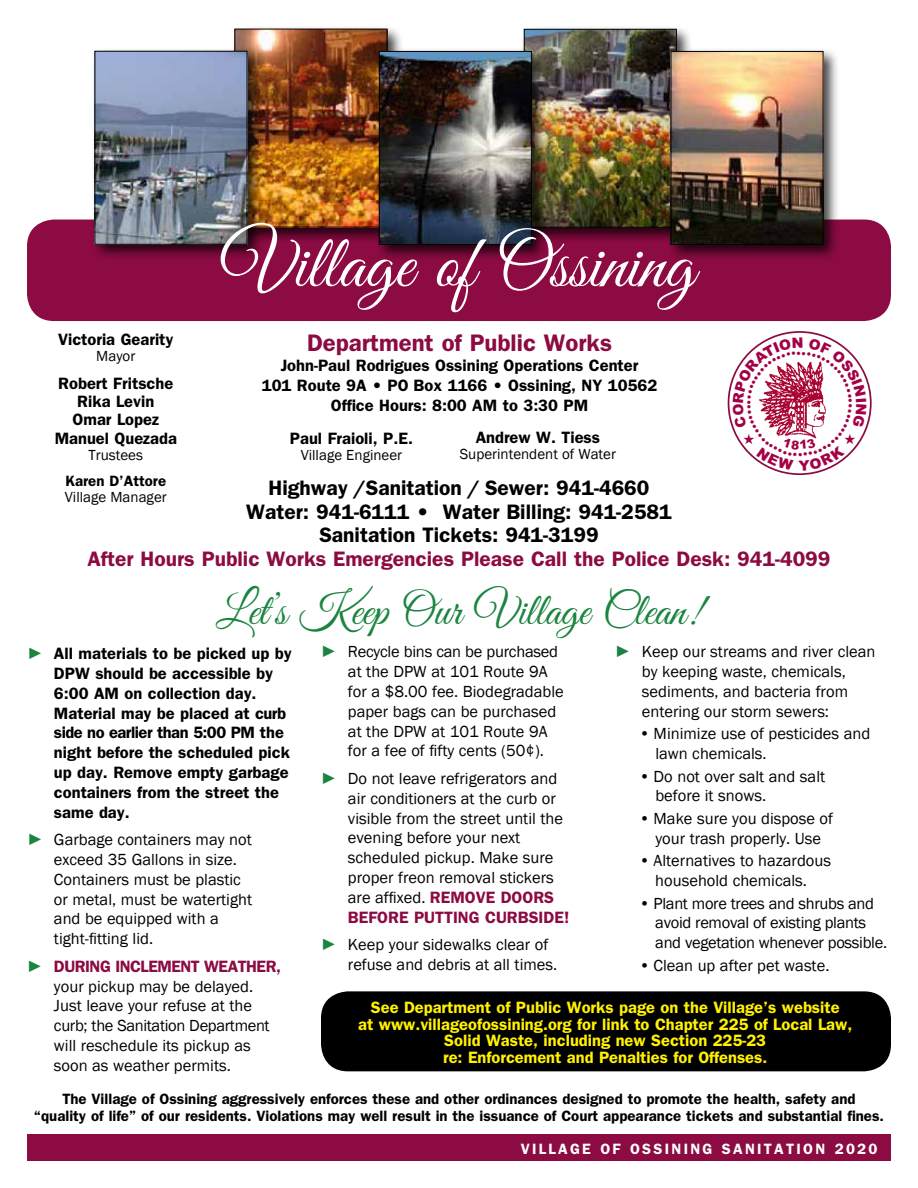
<style>
.page{position:relative;width:918px;height:1188px;background:#fff}
.page>*{position:absolute;margin:0;border:0;box-sizing:border-box;transform-origin:0 0}
.t1{font:75px "Great Vibes";color:#fff}
.t2{font:45px "Great Vibes";color:#1c8441}
.t3{font:600 24px "Franklin Gothic";color:#8c0b42}
.t4{font:600 21px/23.7px "Franklin Gothic";color:#000;text-align:center}
.t5{font:600 21px "Franklin Gothic";color:#8c0b42}
.t6{font:16.5px/19.8px "Franklin Gothic";color:#000}
.t7{font:600 16.5px/19.8px "Franklin Gothic";color:#000;text-align:center}
.t8{font:600 16.5px/16.8px "Franklin Gothic";color:#fff200;text-align:center}
.t9{font:16.5px/19.8px "Franklin Gothic";letter-spacing:-.02em;color:#000}
.t10{font:600 15px/17.2px "Franklin Gothic";color:#000;text-align:center}
.t11{font:15px "Franklin Gothic";color:#000}
.t12{font:600 15px "Franklin Gothic";letter-spacing:.15em;color:#fff}
.s1{font-weight:400;color:#1c8441}
.s2{color:#1c8441}
.s3{font-weight:600;color:#8c0b42}
</style>
<div class="page">
<div style="left:27px;top:1134px;width:864px;height:27px;background:#8c0b42"></div>
<div style="left:321px;top:991px;width:570px;height:80px;background:#000;border-radius:27px"></div>
<div style="left:27px;top:220px;width:864px;height:101px;background:#8c0b42;border-radius:27px"></div>
<div style="left:231px;top:25px;width:173px;height:219px;background:#000;opacity:.75"></div>
<img style="left:237px;top:31px;width:148px;height:194px">
<div style="left:520px;top:25px;width:173px;height:219px;background:#000;opacity:.75"></div>
<img style="left:526px;top:31px;width:149px;height:194px">
<div style="left:524px;top:29px;width:153px;height:198px;border:1px solid #000"></div>
<div style="left:667px;top:47px;width:173px;height:214px;background:#000;opacity:.75"></div>
<img style="left:673px;top:53px;width:148px;height:190px">
<div style="left:671px;top:51px;width:152px;height:194px;border:1px solid #000"></div>
<div style="left:375px;top:47px;width:173px;height:214px;background:#000;opacity:.75"></div>
<img style="left:381px;top:53px;width:149px;height:190px">
<div style="left:379px;top:51px;width:153px;height:194px;border:1px solid #000"></div>
<div style="left:91px;top:47px;width:173px;height:214px;background:#000;opacity:.75"></div>
<img style="left:97px;top:53px;width:148px;height:189px">
<div style="left:95px;top:51px;width:152px;height:193px;border:1px solid #000"></div>
<svg style="left:733px;top:338px;width:134px;height:133px"></svg>
<h1 class="t1" style="left:221px;top:222px;width:475px">Village of Ossining</h1>
<p class="t7" style="left:58px;top:329px;width:117px">Victoria Gearity</p>
<p class="t11" style="left:96px;top:347px;width:41px">Mayor</p>
<p class="t7" style="left:55px;top:373px;width:124px;line-height:18.3px">Robert Fritsche<br>Rika Levin<br>Omar Lopez<br>Manuel Quezada</p>
<p class="t11" style="left:89px;top:446px;width:56px">Trustees</p>
<p class="t10" style="left:65px;top:471px;width:102px">Karen D’Attore</p>
<p class="t11" style="left:65px;top:488px;width:103px">Village Manager</p>
<h3 class="t3" style="left:307px;top:329px;width:307px">Department of Public Works</h3>
<p class="t7" style="left:262px;top:355px;width:397px">John-Paul Rodrigues Ossining Operations Center<br>101 Route 9A • PO Box 1166 • Ossining, NY 10562<br>Office Hours: 8:00 AM to 3:30 PM</p>
<p class="t7" style="left:290px;top:428px;width:125px">Paul Fraioli, P.E.</p>
<p class="t11" style="left:301px;top:446px;width:103px">Village Engineer</p>
<p class="t7" style="left:476px;top:427px;width:126px">Andrew W. Tiess</p>
<p class="t11" style="left:460px;top:445px;width:158px">Superintendent of Water</p>
<p class="t4" style="left:246px;top:475px;width:427px">Highway /Sanitation / Sewer: 941-4660<br>Water: 941-6111 • Water Billing: 941-2581<br>Sanitation Tickets: 941-3199</p>
<p class="t5" style="left:88px;top:546px;width:744px">After Hours Public Works Emergencies Please Call the Police Desk: 941-4099</p>
<h2 class="t2" style="left:216px;top:585px;width:487px">Let’s Keep Our Village Clean!</h2>
<p class="t7" style="left:54px;top:643px;width:239px;text-align:left;text-indent:-27px"><span class="s1">►</span> All materials to be picked up by<br>DPW should be accessible by<br>6:00 AM on collection day.<br>Material may be placed at curb side no earlier than 5:00 PM the night before the scheduled pick up day. Remove empty garbage containers from the street the same day.</p>
<p class="t6" style="left:54px;top:830px;width:200px;text-indent:-27px"><span class="s2">►</span> Garbage containers may not exceed 35 Gallons in size.<br>Containers must be plastic or metal, must be watertight and be equipped with a tight-fitting lid.</p>
<p class="t6" style="left:54px;top:957px;width:229px;text-indent:-27px"><span class="s2">►</span> <span class="s3">DURING INCLEMENT WEATHER, </span>your pickup may be delayed.<br>Just leave your refuse at the curb; the Sanitation Department will reschedule its pickup as soon as weather permits.</p>
<p class="t6" style="left:348px;top:642px;width:217px;text-indent:-27px"><span class="s2">►</span> Recycle bins can be purchased at the DPW at 101 Route 9A for a $8.00 fee. Biodegradable paper bags can be purchased at the DPW at 101 Route 9A for a fee of fifty cents (50¢).</p>
<p class="t6" style="left:348px;top:769px;width:223px;text-indent:-27px"><span class="s2">►</span> Do not leave refrigerators and air conditioners at the curb or visible from the street until the evening before your next scheduled pickup. Make sure proper freon removal stickers are affixed. <span class="s3">REMOVE DOORS<br>BEFORE PUTTING CURBSIDE!</span></p>
<p class="t6" style="left:348px;top:935px;width:211px;text-indent:-27px"><span class="s2">►</span> Keep your sidewalks clear of refuse and debris at all times.</p>
<p class="t6" style="left:642px;top:642px;width:235px;text-indent:-27px"><span class="s2">►</span> Keep our streams and river clean by keeping waste, chemicals, sediments, and bacteria from entering our storm sewers:</p>
<p class="t6" style="left:655px;top:724px;width:216px;text-indent:-16px">• Minimize use of pesticides and lawn chemicals.</p>
<p class="t6" style="left:655px;top:767px;width:171px;text-indent:-16px">• Do not over salt and salt before it snows.</p>
<p class="t6" style="left:639px;top:809px;width:196px;text-align:center">• Make sure you dispose of your trash properly. Use</p>
<p class="t6" style="left:639px;top:851px;width:193px;text-align:center">• Alternatives to hazardous household chemicals.</p>
<p class="t9" style="left:655px;top:893px;width:233px;text-indent:-16px">• Plant more trees and shrubs and avoid removal of existing plants and vegetation whenever possible.</p>
<p class="t6" style="left:639px;top:956px;width:192px">• Clean up after pet waste.</p>
<p class="t8" style="left:358px;top:998px;width:496px">See Department of Public Works page on the Village’s website<br>at www.villageofossining.org for link to Chapter 225 of Local Law, Solid Waste, including new Section 225-23<br>re: Enforcement and Penalties for Offenses.</p>
<p class="t10" style="left:34px;top:1090px;width:852px">The Village of Ossining aggressively enforces these and other ordinances designed to promote the health, safety and<br>“quality of life” of our residents. Violations may well result in the issuance of Court appearance tickets and substantial fines.</p>
<p class="t12" style="left:521px;top:1140px;width:358px">VILLAGE OF OSSINING SANITATION 2020</p>
</div>
